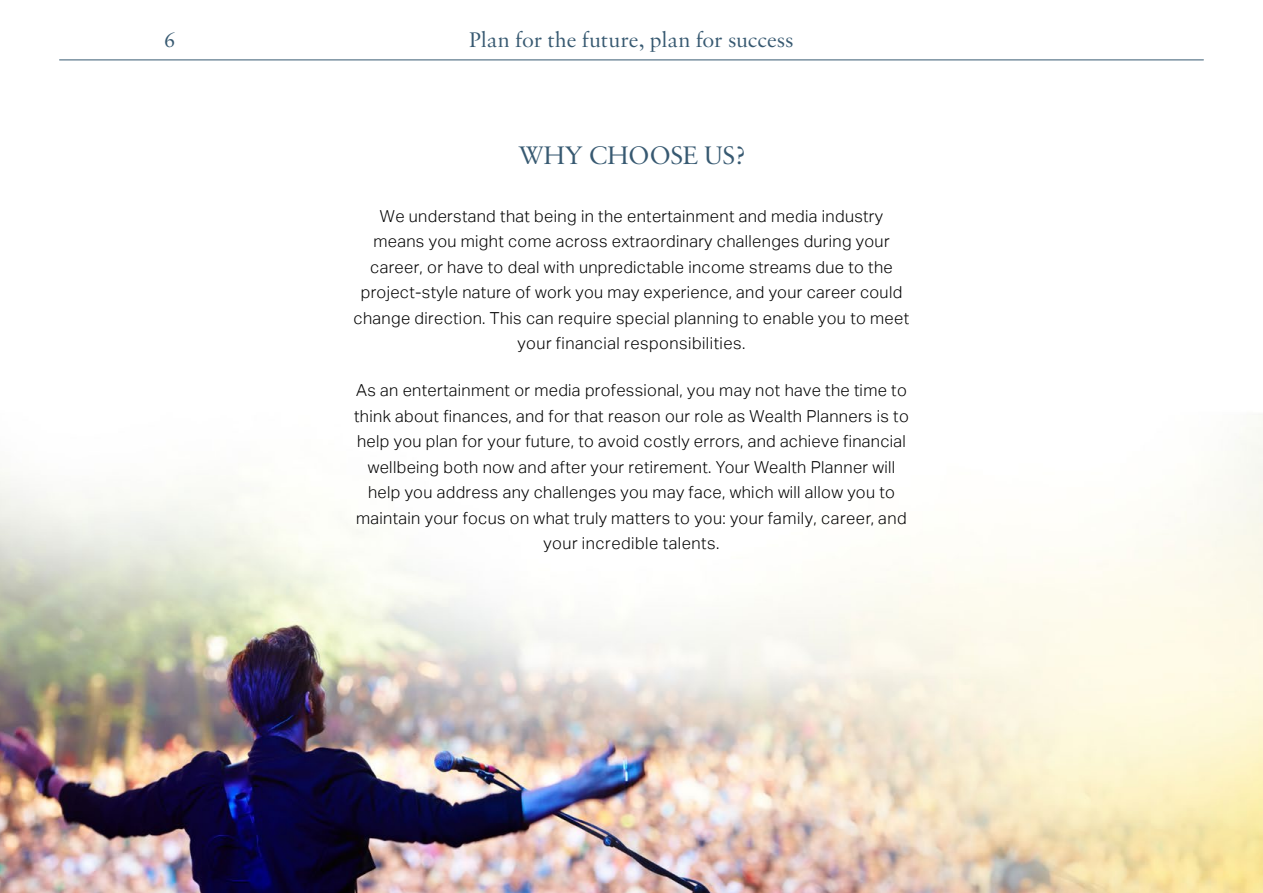
<style>
.page{position:relative;width:1263px;height:893px;background:#fff}
.page>*{position:absolute;margin:0;border:0;box-sizing:border-box;transform-origin:0 0}
.t1{font:27px "Sabon MT Std";letter-spacing:-.02em;color:#375971}
.t2{font:22.5px "Sabon MT Pro";letter-spacing:-.005em;color:#375971}
.t3{font:300 16.5px/25.5px "Aktiv Grotesk";letter-spacing:.02em;color:#000;text-align:center}
</style>
<div class="page">
<img style="left:0;top:414px;width:1263px;height:479px">
<hr style="left:60px;top:60px;width:1143px;height:1px;background:#375971">
<h2 class="t2" style="left:165px;top:25px;width:12px">6</h2>
<h2 class="t2" style="left:469px;top:25px;width:326px">Plan for the future, plan for success</h2>
<h1 class="t1" style="left:518px;top:139px;width:228px">WHY CHOOSE US?</h1>
<p class="t3" style="left:354px;top:203px;width:557px">We understand that being in the entertainment and media industry means you might come across extraordinary challenges during your career, or have to deal with unpredictable income streams due to the project-style nature of work you may experience, and your career could change direction. This can require special planning to enable you to meet your financial responsibilities.</p>
<p class="t3" style="left:354px;top:378px;width:556px">As an entertainment or media professional, you may not have the time to think about finances, and for that reason our role as Wealth Planners is to help you plan for your future, to avoid costly errors, and achieve financial wellbeing both now and after your retirement. Your Wealth Planner will help you address any challenges you may face, which will allow you to maintain your focus on what truly matters to you: your family, career, and your incredible talents.</p>
</div>
